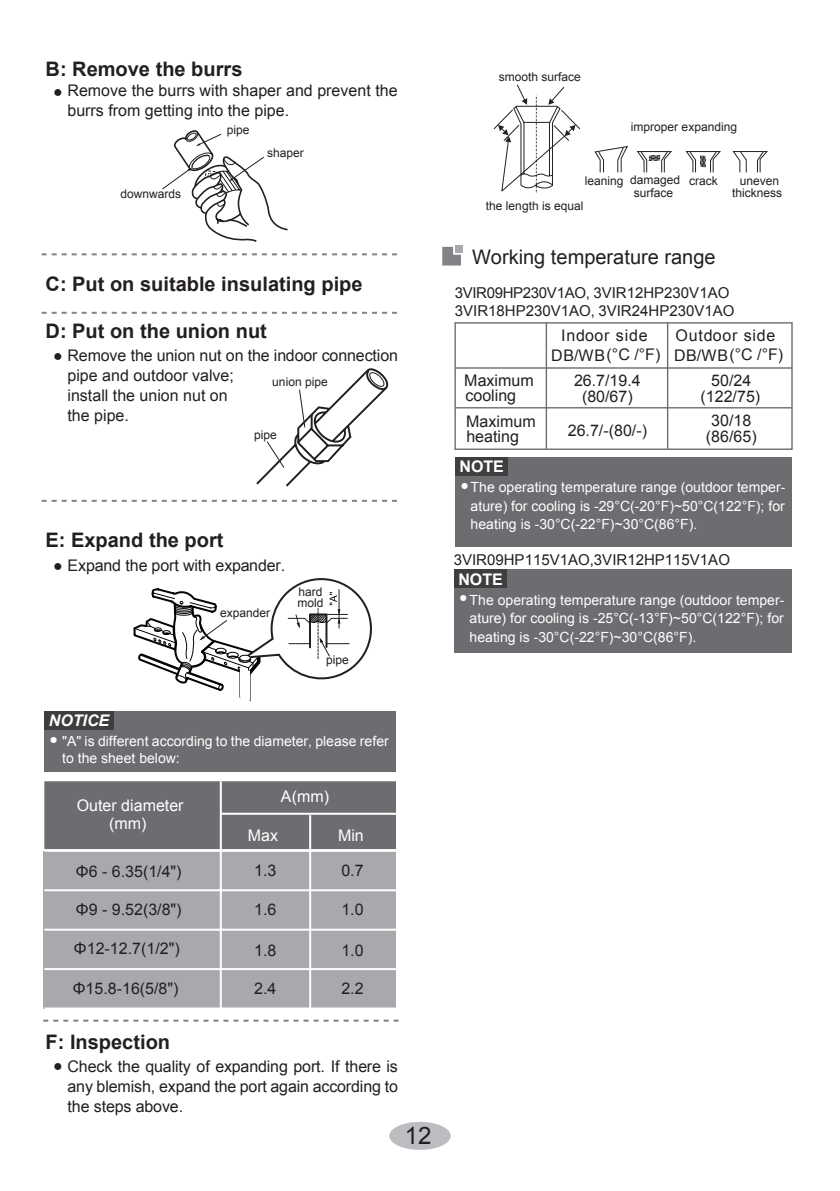
<style>
.page{position:relative;width:840px;height:1191px;background:#fff}
.page>*{position:absolute;margin:0;border:0;box-sizing:border-box;transform-origin:0 0}
.t1{font:24px "Arial";color:#231f20}
.t2{font:700 20px "Arial";color:#231f20}
.t3{font:20px "Arial";color:#231f20}
.t4{font:16px/16.2px "Arial";color:#231f20}
.t5{font:16px/17.4px "Arial";color:#fff;text-align:center}
.t6{font:16px "Arial";letter-spacing:.05em;color:#231f20}
.t7{font:16px "Arial";letter-spacing:.045em;color:#231f20}
.t8{font:700 16px "Arial";color:#fff}
.t9{font:italic 700 16px "Arial";color:#fff}
.t10{font:15px/18px "Arial";color:#231f20}
.t11{font:14.2px "Arial";color:#fff}
.t12{font:14px/18.6px "Arial";color:#fff}
.t13{font:12px/12.4px "Arial";color:#231f20;text-align:center}
.s1{font-style:inherit}
</style>
<div class="page">
<div style="left:389px;top:1121px;width:61px;height:28px;background:#bcbdc0;border-radius:50%"></div>
<div style="left:45px;top:711px;width:351px;height:60px;background:#6c6d70"></div>
<svg style="left:442px;top:247px;width:18px;height:18px"></svg>
<svg style="left:256px;top:368px;width:133px;height:119px"></svg>
<div style="left:455px;top:457px;width:336px;height:89px;background:#6c6d70"></div>
<div style="left:455px;top:457px;width:53px;height:18px;background:#3e3e3f"></div>
<div style="left:454px;top:322px;width:338px;height:128px;border:1px solid #6c6d70"></div>
<svg style="left:594px;top:146px;width:34px;height:27px"></svg>
<svg style="left:636px;top:151px;width:85px;height:22px"></svg>
<svg style="left:732px;top:151px;width:36px;height:22px"></svg>
<div style="left:44px;top:781px;width:352px;height:68px;background:#6c6d70"></div>
<div style="left:43px;top:851px;width:353px;height:157px;background:#a8a9ad"></div>
<hr style="left:220px;top:812px;width:176px;height:2px;background:#fff">
<hr style="left:220px;top:781px;width:2px;height:227px;background:#fff">
<hr style="left:309px;top:815px;width:2px;height:193px;background:#fff">
<hr style="left:44px;top:850px;width:352px;height:2px;background:#fff">
<hr style="left:44px;top:889px;width:352px;height:2px;background:#fff">
<hr style="left:44px;top:928px;width:352px;height:2px;background:#fff">
<hr style="left:44px;top:968px;width:352px;height:2px;background:#fff">
<hr style="left:44px;top:1007px;width:352px;height:2px;background:#fff">
<div style="left:45px;top:711px;width:69px;height:18px;background:#3e3e3f"></div>
<div style="left:454px;top:569px;width:337px;height:84px;background:#6c6d70"></div>
<div style="left:454px;top:569px;width:53px;height:19px;background:#3e3e3f"></div>
<div style="left:454px;top:245px;width:8px;height:8px;background:#a8a9ad"></div>
<svg style="left:42px;top:253px;width:355px;height:2px"></svg>
<svg style="left:43px;top:1019px;width:355px;height:2px"></svg>
<svg style="left:42px;top:312px;width:355px;height:2px"></svg>
<svg style="left:42px;top:500px;width:355px;height:2px"></svg>
<hr style="left:455px;top:367px;width:336px;height:2px;background:#6c6d70">
<hr style="left:454px;top:407px;width:337px;height:1px;background:#6c6d70">
<svg style="left:162px;top:130px;width:126px;height:112px"></svg>
<hr style="left:545px;top:323px;width:1px;height:126px;background:#6c6d70">
<hr style="left:666px;top:323px;width:2px;height:126px;background:#6c6d70">
<svg style="left:493px;top:84px;width:87px;height:109px"></svg>
<svg style="left:133px;top:578px;width:239px;height:123px"></svg>
<p class="t2" style="left:46px;top:56px;width:198px">B: Remove the burrs</p>
<p class="t4" style="left:53px;top:83px;width:346px">● Remove the burrs with shaper and prevent the</p>
<p class="t4" style="left:67px;top:103px;width:223px">burrs from getting into the pipe.</p>
<p class="t13" style="left:226px;top:124px;width:24px">pipe</p>
<p class="t13" style="left:120px;top:187px;width:62px">downwards</p>
<p class="t13" style="left:267px;top:147px;width:38px">shaper</p>
<p class="t2" style="left:46px;top:271px;width:318px">C: Put on suitable insulating pipe</p>
<p class="t2" style="left:46px;top:318px;width:223px">D: Put on the union nut</p>
<p class="t4" style="left:67px;top:365px;width:168px;line-height:20px">pipe and outdoor valve; install the union nut on the pipe.</p>
<p class="t4" style="left:53px;top:347px;width:346px">● Remove the union nut on the indoor connection</p>
<p class="t13" style="left:272px;top:375px;width:57px">union pipe</p>
<p class="t13" style="left:254px;top:428px;width:24px">pipe</p>
<p class="t2" style="left:46px;top:526px;width:179px">E: Expand the port</p>
<p class="t4" style="left:53px;top:558px;width:233px">● Expand the port with expander.</p>
<p class="t13" style="left:220px;top:606px;width:52px">expander</p>
<p class="t13" style="left:297px;top:586px;width:28px;line-height:11.2px;text-align:left">hard mold</p>
<p class="t13" style="left:326px;top:654px;width:24px">pipe</p>
<p class="t9" style="left:49px;top:710px;width:62px">NOTICE</p>
<p class="t11" style="left:50px;top:729px;width:10px">●</p>
<p class="t12" style="left:62px;top:732px;width:328px;line-height:17px">"A" is different according to the diameter, please refer to the sheet below:</p>
<p class="t5" style="left:77px;top:797px;width:108px">Outer diameter (mm)</p>
<p class="t4" style="left:76px;top:863px;width:107px">Φ6 - 6.35(1/4")</p>
<p class="t4" style="left:76px;top:901px;width:107px">Φ9 - 9.52(3/8")</p>
<p class="t4" style="left:74px;top:940px;width:107px">Φ12-12.7(1/2")</p>
<p class="t4" style="left:73px;top:980px;width:107px">Φ15.8-16(5/8")</p>
<p class="t5" style="left:281px;top:787px;width:49px">A(mm)</p>
<p class="t5" style="left:248px;top:827px;width:32px">Max</p>
<p class="t5" style="left:338px;top:827px;width:27px">Min</p>
<p class="t4" style="left:254px;top:862px;width:24px">1.3</p>
<p class="t4" style="left:341px;top:862px;width:24px">0.7</p>
<p class="t4" style="left:254px;top:901px;width:24px">1.6</p>
<p class="t4" style="left:341px;top:901px;width:24px">1.0</p>
<p class="t4" style="left:254px;top:942px;width:24px">1.8</p>
<p class="t4" style="left:341px;top:942px;width:24px">1.0</p>
<p class="t4" style="left:254px;top:980px;width:24px">2.4</p>
<p class="t4" style="left:341px;top:980px;width:24px">2.2</p>
<p class="t2" style="left:46px;top:1029px;width:126px">F: Inspection</p>
<p class="t4" style="left:53px;top:1058px;width:346px">● Check the quality of expanding port. If there is</p>
<p class="t4" style="left:67px;top:1076px;width:332px;line-height:20px">any blemish, expand the port again according to the steps above.</p>
<h1 class="t1" style="left:404px;top:1120px;width:28px">12</h1>
<p class="t13" style="left:498px;top:71px;width:84px">smooth surface</p>
<p class="t13" style="left:630px;top:121px;width:108px">improper expanding</p>
<p class="t13" style="left:584px;top:174px;width:134px">leaning damaged crack surface</p>
<p class="t13" style="left:485px;top:200px;width:99px">the length is equal</p>
<p class="t3" style="left:471px;top:243px;width:245px">Working temperature range</p>
<p class="t13" style="left:731px;top:174px;width:52px">uneven thickness</p>
<p class="t10" style="left:454px;top:284px;width:281px">3VIR09HP230V1AO<span class="s1">,</span> 3VIR12HP230V1AO<br>3VIR18HP230V1AO, 3VIR24HP230V1AO</p>
<p class="t4" style="left:464px;top:372px;width:71px;line-height:15.2px">Maximum cooling</p>
<p class="t7" style="left:561px;top:325px;width:88px">Indoor side</p>
<p class="t4" style="left:551px;top:347px;width:111px">DB/WB(°C /°F)</p>
<p class="t6" style="left:675px;top:325px;width:101px">Outdoor side</p>
<p class="t4" style="left:673px;top:347px;width:111px">DB/WB(°C /°F)</p>
<p class="t4" style="left:573px;top:372px;width:68px;text-align:center">26.7/19.4 (80/67)</p>
<p class="t4" style="left:700px;top:372px;width:61px;text-align:center">50/24 (122/75)</p>
<p class="t4" style="left:705px;top:412px;width:52px;text-align:center">30/18 (86/65)</p>
<p class="t4" style="left:466px;top:413px;width:71px;line-height:15.2px">Maximum heating</p>
<p class="t8" style="left:459px;top:456px;width:46px">NOTE</p>
<p class="t11" style="left:460px;top:475px;width:10px">●</p>
<p class="t4" style="left:567px;top:422px;width:81px">26.7/-(80/-)</p>
<p class="t12" style="left:470px;top:478px;width:316px;text-align:justify">The operating temperature range (outdoor temper&shy;ature) for cooling is -29°C(-20°F)~50°C(122°F); for heating is -30°C(-22°F)~30°C(86°F).</p>
<p class="t10" style="left:453px;top:550px;width:277px">3VIR09HP115V1AO<span class="s1">,</span>3VIR12HP115V1AO</p>
<p class="t8" style="left:458px;top:568px;width:46px">NOTE</p>
<p class="t12" style="left:459px;top:590px;width:326px"><sup>●</sup>The operating temperature range (outdoor temper-</p>
<p class="t12" style="left:469px;top:609px;width:315px">ature) for cooling is -25°C(-13°F)~50°C(122°F); for heating is -30°C(-22°F)~30°C(86°F).</p>
</div>
